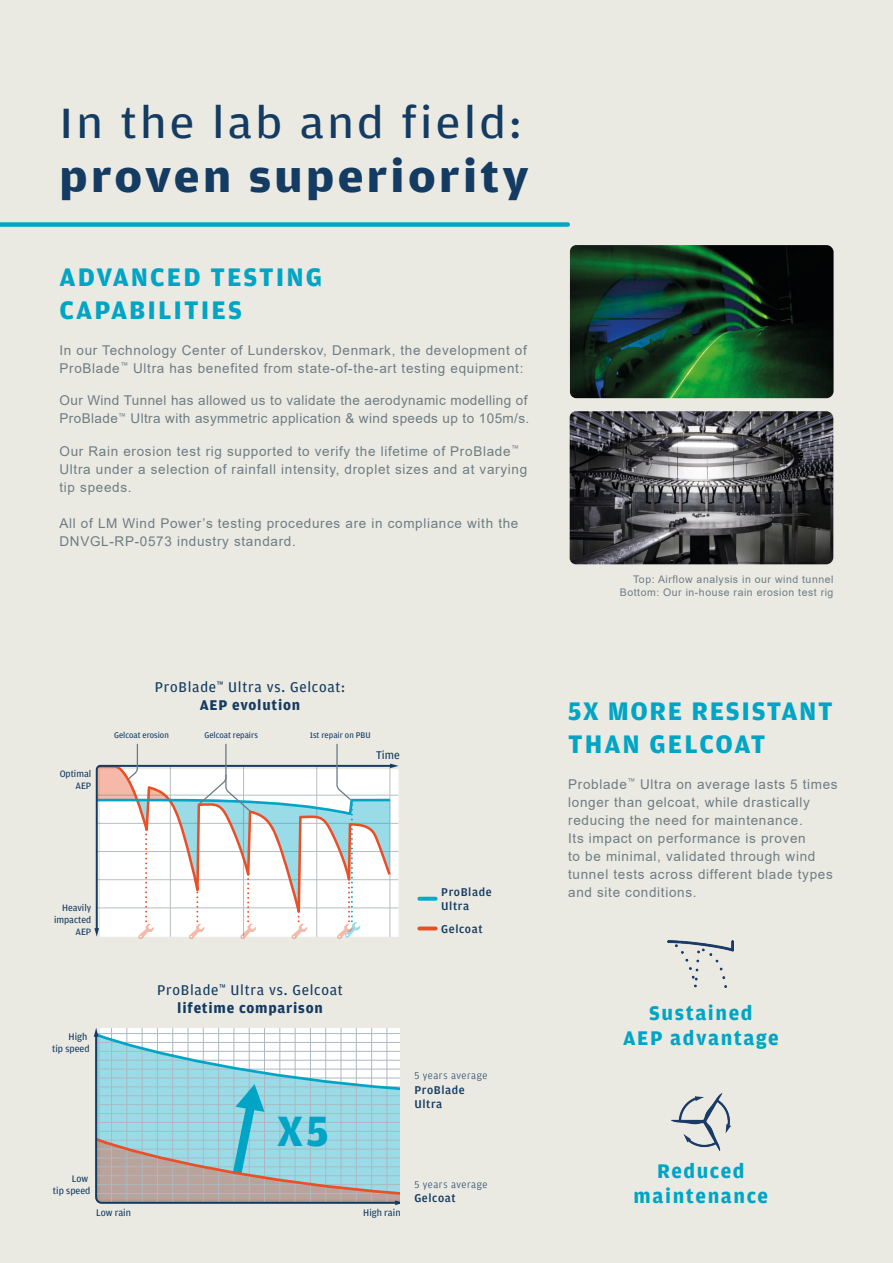
<style>
.page{position:relative;width:893px;height:1263px;background:#ebeae2}
.page>*{position:absolute;margin:0;border:0;box-sizing:border-box;transform-origin:0 0}
.t1{font:45px "Amplitude Wide CE";letter-spacing:.075em;color:#143b62}
.t2{font:700 45px "Amplitude Wide CE";letter-spacing:.075em;color:#143b62}
.t3{font:700 45px "Amplitude CE";color:#00a5c5}
.t4{font:700 27px/32.4px "Amplitude CE";letter-spacing:.075em;color:#00a5c5}
.t5{font:700 21px/25.2px "Amplitude CE";letter-spacing:.075em;color:#00a5c5;text-align:center}
.t6{font:15px/18px "Amplitude CE";letter-spacing:.05em;color:#143b62;text-align:center}
.t7{font:13.5px/18px "Arial";letter-spacing:.05em;color:#6d7c84}
.t8{font:13.5px/18px "Arial";letter-spacing:.03em;color:#6d7c84}
.t9{font:500 12px/14.4px "Amplitude CE";letter-spacing:.05em;color:#143b62}
.t10{font:11.85px "Amplitude CE";color:#143b62}
.t11{font:10.5px "Arial";letter-spacing:.05em;color:#6d7c84}
.t12{font:300 10.5px "Amplitude CE";letter-spacing:.05em;color:#143b62}
.t13{font:10.05px/12px "Amplitude CE";color:#143b62;text-align:right}
.t14{font:9.75px/11.7px "Amplitude CE";color:#143b62;text-align:right}
.t15{font:8.7px "Amplitude CE";color:#143b62}
.s1{font-weight:700}
</style>
<div class="page">
<img style="left:570px;top:411px;width:263px;height:153px">
<img style="left:570px;top:245px;width:264px;height:153px">
<svg style="left:419px;top:897px;width:17px;height:4px"></svg>
<svg style="left:419px;top:926px;width:17px;height:4px"></svg>
<svg style="left:94px;top:743px;width:305px;height:196px;background:#e6e8e8"></svg>
<svg style="left:93px;top:1028px;width:307px;height:177px;background:#adcdd4"></svg>
<div style="left:0;top:222px;width:568px;height:5px;background:#00a5c5"></div>
<img style="left:671px;top:1093px;width:60px;height:58px">
<img style="left:668px;top:941px;width:66px;height:46px">
<h1 class="t1" style="left:60px;top:95px;width:463px">In the lab and field:</h1>
<h1 class="t2" style="left:60px;top:150px;width:471px">proven superiority</h1>
<h1 class="t4" style="left:60px;top:261px;width:264px">ADVANCED TESTING<br>CAPABILITIES</h1>
<p class="t7" style="left:60px;top:341px;width:469px">In our Technology Center of Lunderskov, Denmark, the development of<br>ProBlade<sup>™</sup> Ultra has benefited from state-of-the-art testing equipment:</p>
<p class="t8" style="left:60px;top:392px;width:471px">Our Wind Tunnel has allowed us to validate the aerodynamic modelling of<br>ProBlade<sup>™</sup> Ultra with asymmetric application &amp; wind speeds up to 105m/s.</p>
<p class="t7" style="left:60px;top:442px;width:469px">Our Rain erosion test rig supported to verify the lifetime of ProBlade<sup>™<br></sup>Ultra under a selection of rainfall intensity, droplet sizes and at varying tip speeds.</p>
<p class="t7" style="left:60px;top:514px;width:460px">All of LM Wind Power’s testing procedures are in compliance with the<br>DNVGL-RP-0573 industry standard.</p>
<p class="t6" style="left:155px;top:678px;width:192px">ProBlade<sup>™</sup> Ultra vs. Gelcoat:<br><span class="s1">AEP evolution</span></p>
<p class="t15" style="left:114px;top:729px;width:56px">Gelcoat erosion</p>
<p class="t15" style="left:204px;top:729px;width:55px">Gelcoat repairs</p>
<p class="t15" style="left:310px;top:730px;width:62px">1st repair on PBU</p>
<p class="t14" style="left:60px;top:768px;width:33px">Optimal<br>AEP</p>
<p class="t10" style="left:376px;top:747px;width:25px">Time</p>
<p class="t14" style="left:54px;top:902px;width:39px">Heavily impacted<br>AEP</p>
<p class="t9" style="left:441px;top:884px;width:52px">ProBlade<br>Ultra</p>
<p class="t9" style="left:441px;top:922px;width:43px">Gelcoat</p>
<p class="t13" style="left:52px;top:1031px;width:39px">High<br>tip speed</p>
<p class="t13" style="left:53px;top:1172px;width:39px">Low<br>tip speed</p>
<p class="t6" style="left:157px;top:981px;width:187px">ProBlade<sup>™</sup> Ultra vs. Gelcoat <span class="s1">lifetime comparison</span></p>
<h1 class="t3" style="left:277px;top:1104px;width:53px">X5</h1>
<p class="t13" style="left:96px;top:1207px;width:36px">Low rain</p>
<p class="t13" style="left:363px;top:1207px;width:39px">High rain</p>
<p class="t12" style="left:414px;top:1069px;width:75px">5 years average</p>
<p class="t9" style="left:414px;top:1082px;width:52px">ProBlade<br>Ultra</p>
<p class="t12" style="left:414px;top:1178px;width:75px">5 years average</p>
<p class="t9" style="left:414px;top:1191px;width:43px">Gelcoat</p>
<p class="t11" style="left:633px;top:572px;width:202px">Top: Airflow analysis in our wind tunnel</p>
<p class="t11" style="left:620px;top:585px;width:215px">Bottom: Our in-house rain erosion test rig</p>
<h1 class="t4" style="left:568px;top:696px;width:266px">5X MORE RESISTANT<br>THAN GELCOAT</h1>
<p class="t7" style="left:568px;top:775px;width:271px">Problade<sup>™</sup> Ultra on average lasts 5 times longer than gelcoat, while drastically reducing the need for maintenance.<br>Its impact on performance is proven<br>to be minimal, validated through wind tunnel tests across different blade types and site conditions.</p>
<h1 class="t5" style="left:623px;top:1000px;width:157px">Sustained<br>AEP advantage</h1>
<h1 class="t5" style="left:634px;top:1158px;width:136px">Reduced maintenance</h1>
</div>
